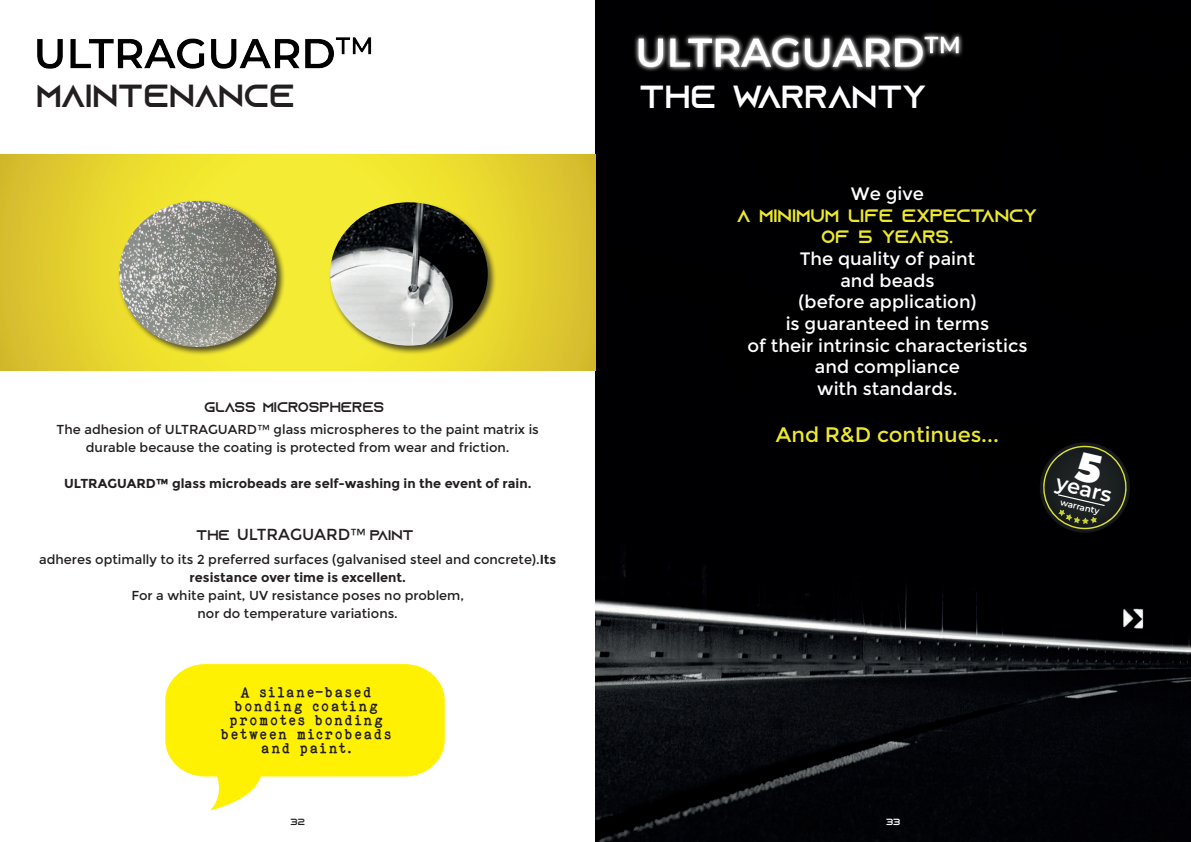
<style>
.page{position:relative;width:1191px;height:842px;background:#fff}
.page>*{position:absolute;margin:0;border:0;box-sizing:border-box;transform-origin:0 0}
.t1{font:32px "Azonix";color:#231f20}
.t2{font:32px "Azonix";color:#fff}
.t3{font:21px "Montserrat";color:#ece92d}
.t4{font:600 20.8px "Montserrat";color:#fff}
.t5{font:18px/21.6px "Montserrat";color:#fff;text-align:center}
.t6{font:18px/21.6px "Azonix";color:#ece92d;text-align:center}
.t7{font:16px "Montserrat";color:#231f20}
.t8{font:700 15px/14px "ELEGANTTYPEWRITER";letter-spacing:.09em;color:#231f20;text-align:center}
.t9{font:14px "Azonix";color:#231f20}
.t10{font:13px/18px "Montserrat";color:#231f20;text-align:center}
.t11{font:700 13px "Montserrat";color:#231f20}
.t12{font:9px "Azonix";color:#231f20}
.t13{font:9px "Azonix";color:#fff}
.t14{font:600 8.7px "Montserrat";color:#fff}
.s1{font-family:"Azonix";font-size:14px}
.s2{font-weight:700}
</style>
<div class="page">
<img style="left:595px;top:0;width:596px;height:842px">
<svg style="left:0;top:155px;width:595px;height:216px;background:#e6d52f"></svg>
<img style="left:37px;top:37px;width:335px;height:32px">
<div style="left:118px;top:199px;width:168px;height:157px;background:#231f20;opacity:.75"></div>
<img style="left:119px;top:201px;width:158px;height:146px">
<div style="left:329px;top:201px;width:168px;height:154px;background:#231f20;opacity:.75"></div>
<img style="left:330px;top:202px;width:158px;height:144px">
<svg style="left:165px;top:664px;width:280px;height:146px;fill:#fff101"></svg>
<img style="left:631px;top:18px;width:334px;height:56px">
<div style="left:1029px;top:433px;width:115px;height:115px;background:#000002"></div>
<svg style="left:1036px;top:442px;width:97px;height:94px;background:#1d2019"></svg>
<h1 class="t1" style="left:36px;top:81px;width:260px">MAINTENANCE</h1>
<h1 class="t2" style="left:639px;top:83px;width:288px">THE WARRANTY</h1>
<p class="t9" style="left:204px;top:401px;width:181px">GLASS MICROSPHERES</p>
<p class="t10" style="left:57px;top:420px;width:484px">The adhesion of ULTRAGUARD™ glass microspheres to the paint matrix is durable because the coating is protected from wear and friction.</p>
<p class="t11" style="left:64px;top:475px;width:469px">ULTRAGUARD™ glass microbeads are self-washing in the event of rain.</p>
<p class="t7" style="left:196px;top:525px;width:219px"><span class="s1">THE</span> ULTRAGUARD™ <span class="s1">PAINT</span></p>
<p class="t10" style="left:39px;top:551px;width:519px">adheres optimally to its 2 preferred surfaces (galvanised steel and concrete).<span class="s2">Its resistance over time is excellent.</span></p>
<p class="t10" style="left:131px;top:587px;width:334px">For a white paint, UV resistance poses no problem, nor do temperature variations.</p>
<h3 class="t5" style="left:851px;top:183px;width:75px">We give</h3>
<h3 class="t6" style="left:737px;top:206px;width:302px">A MINIMUM LIFE EXPECTANCY<br>OF 5 YEARS.</h3>
<h3 class="t5" style="left:747px;top:248px;width:282px">The quality of paint<br>and beads<br>(before application)<br>is guaranteed in terms<br>of their intrinsic characteristics and compliance<br>with standards.</h3>
<h2 class="t3" style="left:776px;top:422px;width:224px">And R&amp;D continues...</h2>
<h3 class="t4" style="left:1059px;top:469px;width:58px;rotate:13deg">years</h3>
<p class="t14" style="left:1061px;top:496px;width:41px;rotate:13deg">warranty</p>
<p class="t8" style="left:221px;top:685px;width:173px">A silane-based bonding coating promotes bonding between microbeads and paint.</p>
<p class="t12" style="left:290px;top:818px;width:16px">32</p>
<p class="t13" style="left:886px;top:818px;width:16px">33</p>
</div>
